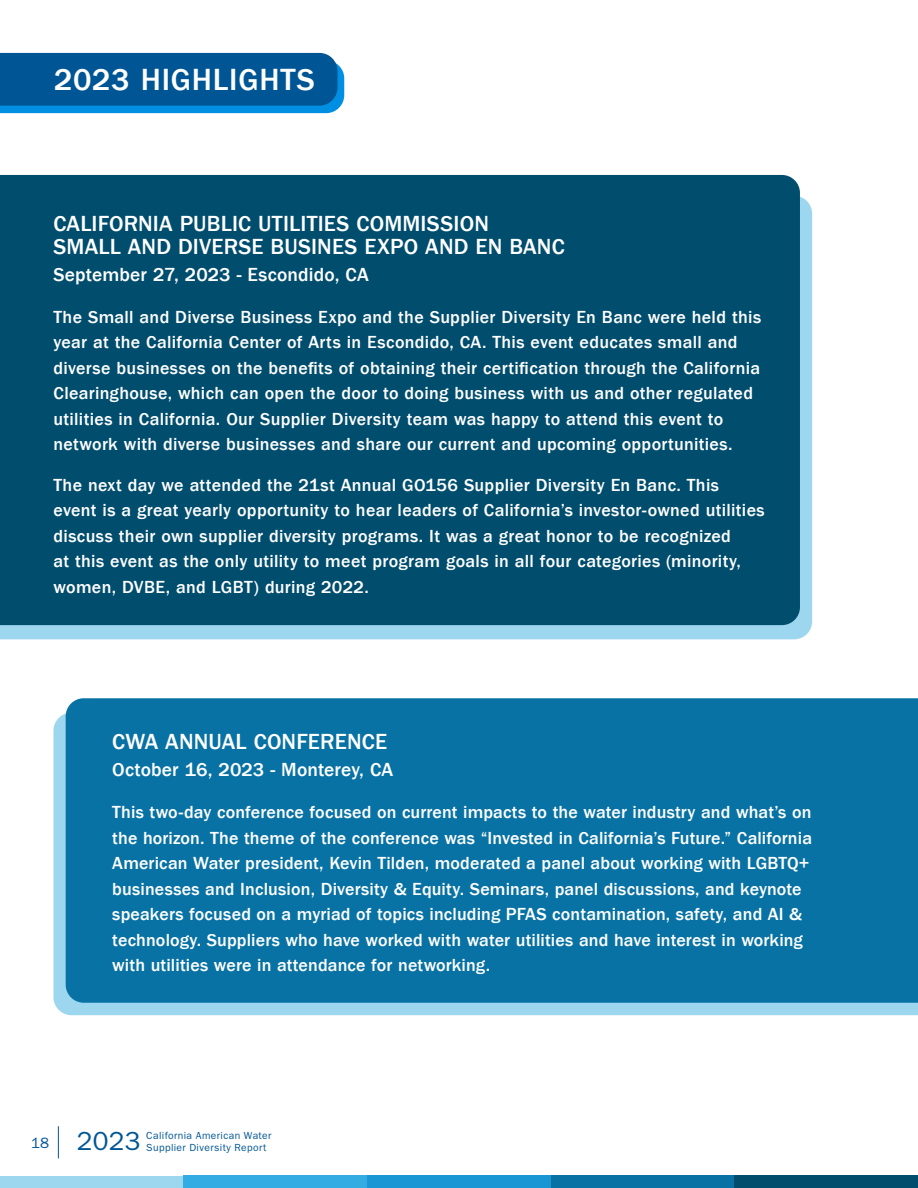
<style>
.page{position:relative;width:918px;height:1188px;background:#fff}
.page>*{position:absolute;margin:0;border:0;box-sizing:border-box;transform-origin:0 0}
.t1{font:500 31.5px "Franklin Gothic LT";letter-spacing:.025em;color:#fff}
.t2{font:26.25px "ITC Franklin Gothic Std";color:#005695}
.t3{font:500 22.5px/22.5px "Franklin Gothic LT";letter-spacing:.01em;color:#fff}
.t4{font:500 19.5px "Franklin Gothic LT";letter-spacing:.005em;color:#fff}
.t5{font:500 18px/25.5px "Franklin Gothic LT";letter-spacing:.015em;color:#fff}
.t6{font:10.35px/11.2px "ITC Franklin Gothic Std";letter-spacing:.04em;color:#005695}
.s1{font-size:15px}
</style>
<div class="page">
<hr style="left:58px;top:1126px;width:1px;height:32px;background:#005695">
<div style="left:367px;top:1176px;width:184px;height:12px;background:#1a96d4"></div>
<div style="left:0;top:1176px;width:184px;height:12px;background:#9cd6ef"></div>
<div style="left:184px;top:1176px;width:183px;height:12px;background:#33ace3"></div>
<div style="left:551px;top:1176px;width:183px;height:12px;background:#0872a4"></div>
<div style="left:734px;top:1176px;width:184px;height:12px;background:#004d6e"></div>
<div style="left:0;top:197px;width:812px;height:442px;background:#9cd6ef"></div>
<div style="left:0;top:175px;width:800px;height:450px;background:#004d6e"></div>
<div style="left:53px;top:713px;width:865px;height:302px;background:#9cd6ef"></div>
<div style="left:66px;top:698px;width:852px;height:305px;background:#0872a4"></div>
<svg style="left:0;top:53px;width:344px;height:60px;background:#025fa0"></svg>
<h1 class="t1" style="left:54px;top:62px;width:262px">2023 HIGHLIGHTS</h1>
<p class="t3" style="left:53px;top:213px;width:513px">CALIFORNIA PUBLIC UTILITIES COMMISSION<br>SMALL AND DIVERSE BUSINES EXPO AND EN BANC</p>
<p class="t4" style="left:53px;top:263px;width:317px">September 27, 2023 - Escondido, CA</p>
<p class="t5" style="left:53px;top:304px;width:709px">The Small and Diverse Business Expo and the Supplier Diversity En Banc were held this year at the California Center of Arts in Escondido, CA. This event educates small and diverse businesses on the benefits of obtaining their certification through the California Clearinghouse, which can open the door to doing business with us and other regulated utilities in California. Our Supplier Diversity team was happy to attend this event to network with diverse businesses and share our current and upcoming opportunities.</p>
<p class="t5" style="left:53px;top:472px;width:713px">The next day we attended the 21st Annual GO156 Supplier Diversity En Banc. This event is a great yearly opportunity to hear leaders of California’s investor-owned utilities discuss their own supplier diversity programs. It was a great honor to be recognized<br>at this event as the only utility to meet program goals in all four categories (minority, women, DVBE, and LGBT) during 2022.</p>
<p class="t3" style="left:112px;top:731px;width:276px">CWA ANNUAL CONFERENCE</p>
<p class="t4" style="left:112px;top:759px;width:282px">October 16, 2023 - Monterey, CA</p>
<p class="t5" style="left:112px;top:800px;width:701px">This two-day conference focused on current impacts to the water industry and what’s on the horizon. The theme of the conference was “Invested in California’s Future.” California American Water president, Kevin Tilden, moderated a panel about working with LGBTQ+ businesses and Inclusion, Diversity &amp; Equity. Seminars, panel discussions, and keynote speakers focused on a myriad of topics including PFAS contamination, safety, and AI &amp; technology. Suppliers who have worked with water utilities and have interest in working with utilities were in attendance for networking.</p>
<h2 class="t2" style="left:31px;top:1126px;width:111px"><span class="s1">18</span> 2023</h2>
<p class="t6" style="left:146px;top:1130px;width:127px">California American Water<br>Supplier Diversity Report</p>
</div>
